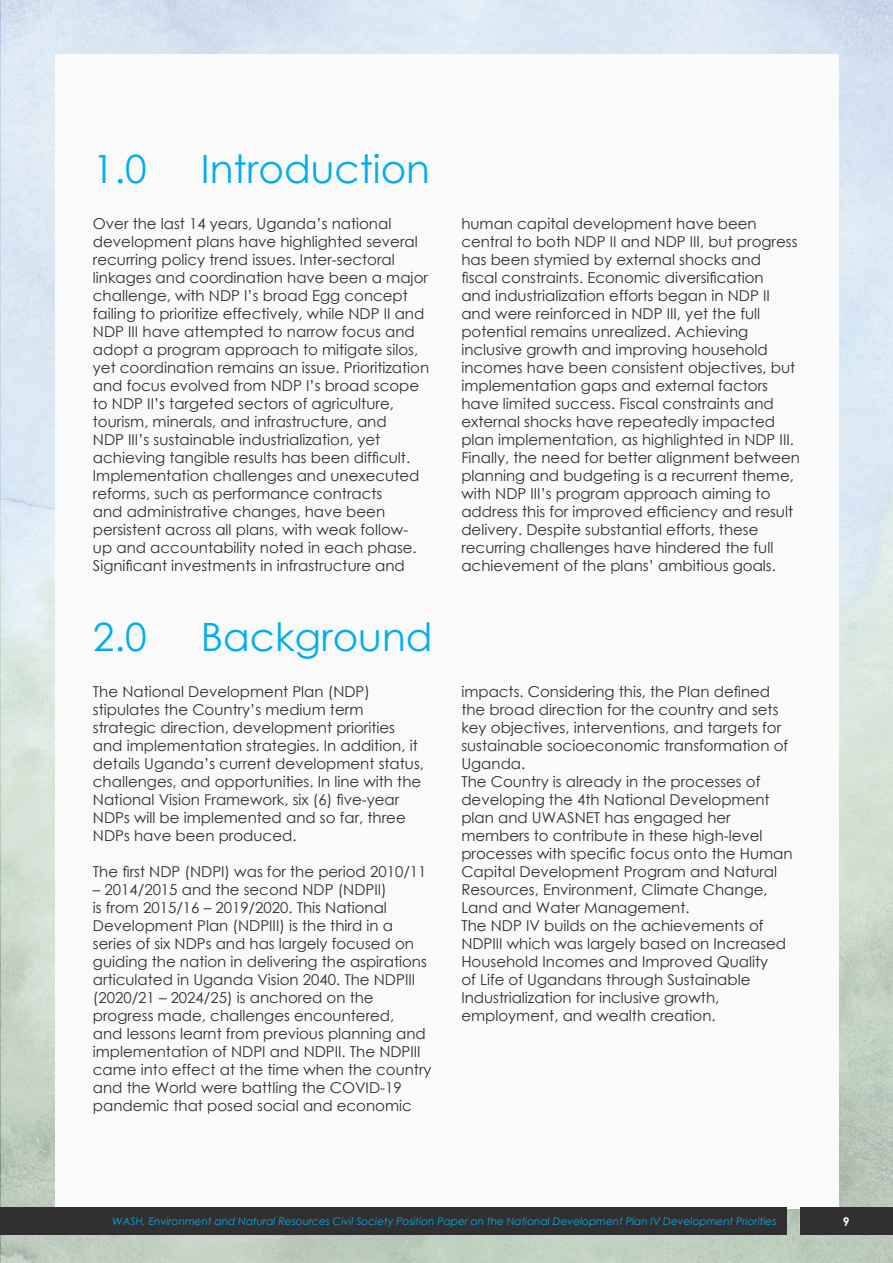
<style>
.page{position:relative;width:893px;height:1263px;background:#fff}
.page>*{position:absolute;margin:0;border:0;box-sizing:border-box;transform-origin:0 0}
.t1{font:39px "Century Gothic";color:#00aeef}
.t2{font:15px/18px "Century Gothic";color:#312f30}
.t3{font:700 12px "Century Gothic";color:#fff}
.t4{font:italic 10.5px "Century Gothic";color:#00aeef}
</style>
<div class="page">
<img style="left:0;top:0;width:893px;height:1263px">
<div style="left:55px;top:55px;width:783px;height:1154px;background:#fafafa"></div>
<div style="left:800px;top:1207px;width:92px;height:28px;background:#312f30"></div>
<div style="left:0;top:1207px;width:787px;height:28px;background:#312f30"></div>
<p class="t1" style="left:93px;top:141px;width:56px">1.0</p>
<p class="t1" style="left:201px;top:141px;width:231px">Introduction</p>
<p class="t2" style="left:93px;top:215px;width:338px">Over the last 14 years, Uganda’s national development plans have highlighted several recurring policy trend issues. Inter-sectoral linkages and coordination have been a major challenge, with NDP I’s broad Egg concept failing to prioritize effectively, while NDP II and NDP III have attempted to narrow focus and adopt a program approach to mitigate silos, yet coordination remains an issue. Prioritization and focus evolved from NDP I’s broad scope to NDP II’s targeted sectors of agriculture, tourism, minerals, and infrastructure, and<br>NDP III’s sustainable industrialization, yet achieving tangible results has been difficult.<br>Implementation challenges and unexecuted reforms, such as performance contracts<br>and administrative changes, have been persistent across all plans, with weak follow&shy;up and accountability noted in each phase.<br>Significant investments in infrastructure and</p>
<p class="t2" style="left:461px;top:215px;width:340px">human capital development have been central to both NDP II and NDP III, but progress has been stymied by external shocks and fiscal constraints. Economic diversification<br>and industrialization efforts began in NDP II and were reinforced in NDP III, yet the full potential remains unrealized. Achieving inclusive growth and improving household incomes have been consistent objectives, but implementation gaps and external factors have limited success. Fiscal constraints and external shocks have repeatedly impacted plan implementation, as highlighted in NDP III.<br>Finally, the need for better alignment between planning and budgeting is a recurrent theme, with NDP III’s program approach aiming to address this for improved efficiency and result delivery. Despite substantial efforts, these recurring challenges have hindered the full achievement of the plans’ ambitious goals.</p>
<p class="t1" style="left:93px;top:609px;width:56px">2.0</p>
<p class="t1" style="left:201px;top:609px;width:233px">Background</p>
<p class="t2" style="left:93px;top:683px;width:333px">The National Development Plan (NDP) stipulates the Country’s medium term strategic direction, development priorities and implementation strategies. In addition, it details Uganda’s current development status, challenges, and opportunities. In line with the National Vision Framework, six (6) five-year NDPs will be implemented and so far, three NDPs have been produced.</p>
<p class="t2" style="left:93px;top:863px;width:335px">The first NDP (NDPI) was for the period 2010/11</p>
<p class="t2" style="left:93px;top:881px;width:340px">– 2014/2015 and the second NDP (NDPII)<br>is from 2015/16 – 2019/2020. This National Development Plan (NDPIII) is the third in a series of six NDPs and has largely focused on guiding the nation in delivering the aspirations articulated in Uganda Vision 2040. The NDPIII (2020/21 – 2024/25) is anchored on the progress made, challenges encountered,<br>and lessons learnt from previous planning and implementation of NDPI and NDPII. The NDPIII came into effect at the time when the country and the World were battling the COVID-19 pandemic that posed social and economic</p>
<p class="t2" style="left:461px;top:683px;width:328px">impacts. Considering this, the Plan defined the broad direction for the country and sets key objectives, interventions, and targets for sustainable socioeconomic transformation of Uganda.</p>
<p class="t2" style="left:461px;top:773px;width:333px">The Country is already in the processes of developing the 4th National Development plan and UWASNET has engaged her members to contribute in these high-level processes with specific focus onto the Human Capital Development Program and Natural Resources, Environment, Climate Change, Land and Water Management.</p>
<p class="t2" style="left:461px;top:917px;width:326px">The NDP IV builds on the achievements of NDPIII which was largely based on Increased Household Incomes and Improved Quality of Life of Ugandans through Sustainable Industrialization for inclusive growth, employment, and wealth creation.</p>
<p class="t4" style="left:113px;top:1214px;width:665px">WASH, Environment and Natural Resources Civil Society Position Paper on the National Development Plan IV Development Priorities</p>
<p class="t3" style="left:843px;top:1212px;width:8px">9</p>
</div>
